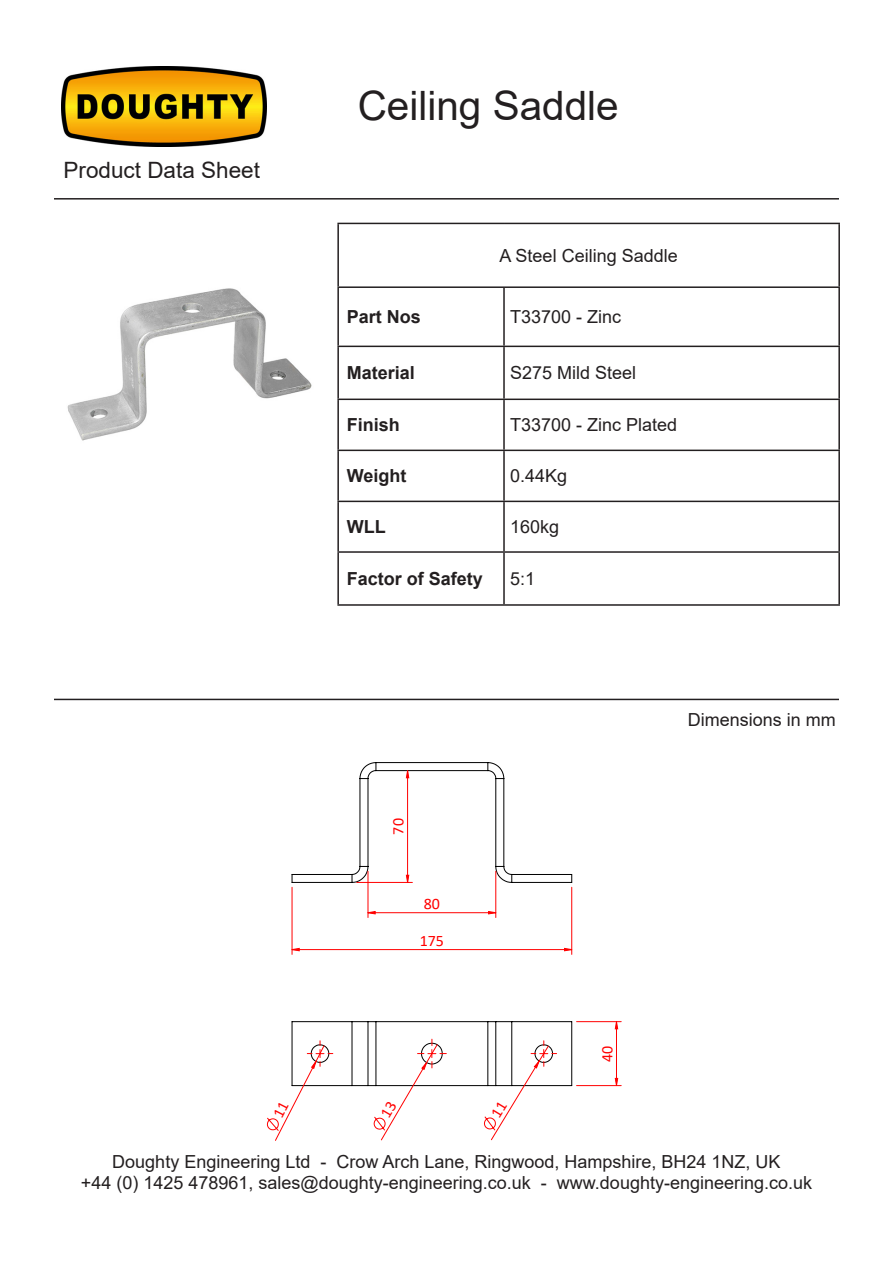
<style>
.page{position:relative;width:893px;height:1263px;background:#fff}
.page>*{position:absolute;margin:0;border:0;box-sizing:border-box;transform-origin:0 0}
.t1{font:40.5px "Arial";color:#231f20}
.t2{font:22.5px "Arial";color:#231f20}
.t3{font:18px "Arial";color:#231f20}
.t4{font:700 18px "Arial";color:#231f20}
.t5{font:16.05px "Calibri";color:#f00}
</style>
<div class="page">
<img style="left:62px;top:67px;width:205px;height:79px">
<hr style="left:54px;top:198px;width:785px;height:2px;background:#231f20">
<hr style="left:54px;top:699px;width:785px;height:1px;background:#231f20">
<img style="left:67px;top:288px;width:245px;height:153px">
<hr style="left:337px;top:223px;width:167px;height:1px;background:#231f20">
<hr style="left:337px;top:224px;width:2px;height:62px;background:#231f20">
<hr style="left:504px;top:223px;width:336px;height:1px;background:#231f20">
<hr style="left:838px;top:224px;width:2px;height:62px;background:#231f20">
<hr style="left:337px;top:286px;width:167px;height:2px;background:#231f20">
<hr style="left:337px;top:288px;width:2px;height:58px;background:#231f20">
<hr style="left:504px;top:286px;width:336px;height:2px;background:#231f20">
<hr style="left:503px;top:288px;width:2px;height:58px;background:#231f20">
<hr style="left:838px;top:288px;width:2px;height:58px;background:#231f20">
<hr style="left:337px;top:346px;width:167px;height:1px;background:#231f20">
<hr style="left:337px;top:347px;width:2px;height:52px;background:#231f20">
<hr style="left:504px;top:346px;width:336px;height:1px;background:#231f20">
<hr style="left:503px;top:347px;width:2px;height:52px;background:#231f20">
<hr style="left:838px;top:347px;width:2px;height:52px;background:#231f20">
<hr style="left:503px;top:400px;width:2px;height:50px;background:#231f20">
<hr style="left:503px;top:451px;width:2px;height:50px;background:#231f20">
<hr style="left:503px;top:502px;width:2px;height:49px;background:#231f20">
<hr style="left:503px;top:553px;width:2px;height:51px;background:#231f20">
<hr style="left:337px;top:399px;width:167px;height:1px;background:#231f20">
<hr style="left:337px;top:400px;width:2px;height:50px;background:#231f20">
<hr style="left:504px;top:399px;width:336px;height:1px;background:#231f20">
<hr style="left:838px;top:400px;width:2px;height:50px;background:#231f20">
<hr style="left:337px;top:450px;width:167px;height:1px;background:#231f20">
<hr style="left:337px;top:451px;width:2px;height:50px;background:#231f20">
<hr style="left:504px;top:450px;width:336px;height:1px;background:#231f20">
<hr style="left:838px;top:451px;width:2px;height:50px;background:#231f20">
<hr style="left:337px;top:501px;width:167px;height:1px;background:#231f20">
<hr style="left:337px;top:502px;width:2px;height:49px;background:#231f20">
<hr style="left:504px;top:501px;width:336px;height:1px;background:#231f20">
<hr style="left:838px;top:502px;width:2px;height:49px;background:#231f20">
<hr style="left:337px;top:551px;width:167px;height:2px;background:#231f20">
<hr style="left:337px;top:553px;width:2px;height:51px;background:#231f20">
<hr style="left:504px;top:551px;width:336px;height:2px;background:#231f20">
<hr style="left:838px;top:553px;width:2px;height:51px;background:#231f20">
<hr style="left:337px;top:604px;width:167px;height:2px;background:#231f20">
<hr style="left:504px;top:604px;width:336px;height:2px;background:#231f20">
<svg style="left:291px;top:762px;width:211px;height:121px"></svg>
<hr style="left:169px;top:1217px;width:555px;height:1px;background:#c0c0c0">
<hr style="left:169px;top:731px;width:1px;height:413px;background:#c0c0c0">
<hr style="left:169px;top:731px;width:555px;height:1px;background:#c0c0c0">
<hr style="left:727px;top:731px;width:1px;height:413px;background:#c0c0c0">
<hr style="left:292px;top:887px;width:1px;height:67px;background:#f00">
<hr style="left:368px;top:871px;width:1px;height:46px;background:#f00">
<hr style="left:357px;top:882px;width:55px;height:1px;background:#f00">
<hr style="left:577px;top:1021px;width:44px;height:1px;background:#f00">
<hr style="left:577px;top:1085px;width:44px;height:1px;background:#f00">
<svg style="left:292px;top:948px;width:114px;height:3px"></svg>
<svg style="left:367px;top:911px;width:39px;height:3px"></svg>
<svg style="left:406px;top:771px;width:212px;height:314px"></svg>
<svg style="left:267px;top:1021px;width:306px;height:120px"></svg>
<p class="t2" style="left:64px;top:155px;width:198px">Product Data Sheet</p>
<p class="t1" style="left:358px;top:78px;width:263px">Ceiling Saddle</p>
<p class="t3" style="left:500px;top:243px;width:180px">A Steel Ceiling Saddle</p>
<p class="t4" style="left:347px;top:304px;width:76px">Part Nos</p>
<p class="t3" style="left:510px;top:305px;width:113px">T33700 - Zinc</p>
<p class="t4" style="left:347px;top:360px;width:70px">Material</p>
<p class="t3" style="left:510px;top:361px;width:128px">S275 Mild Steel</p>
<p class="t4" style="left:347px;top:412px;width:55px">Finish</p>
<p class="t3" style="left:510px;top:413px;width:169px">T33700 - Zinc Plated</p>
<p class="t4" style="left:347px;top:463px;width:61px">Weight</p>
<p class="t3" style="left:510px;top:464px;width:59px">0.44Kg</p>
<p class="t4" style="left:347px;top:514px;width:40px">WLL</p>
<p class="t3" style="left:510px;top:514px;width:51px">160kg</p>
<p class="t4" style="left:347px;top:566px;width:138px">Factor of Safety</p>
<p class="t3" style="left:510px;top:566px;width:27px">5:1</p>
<p class="t5" style="left:387px;top:834px;width:18px;rotate:-90deg">70</p>
<p class="t5" style="left:424px;top:892px;width:18px">80</p>
<p class="t5" style="left:420px;top:929px;width:26px">175</p>
<p class="t3" style="left:688px;top:708px;width:150px">Dimensions in mm</p>
<p class="t5" style="left:596px;top:1062px;width:18px;rotate:-90deg">40</p>
<p class="t3" style="left:112px;top:1149px;width:670px">Doughty Engineering Ltd - Crow Arch Lane, Ringwood, Hampshire, BH24 1NZ, UK</p>
<p class="t3" style="left:81px;top:1170px;width:733px">+44 (0) 1425 478961, sales@doughty-engineering.co.uk - www.doughty-engineering.co.uk</p>
</div>
